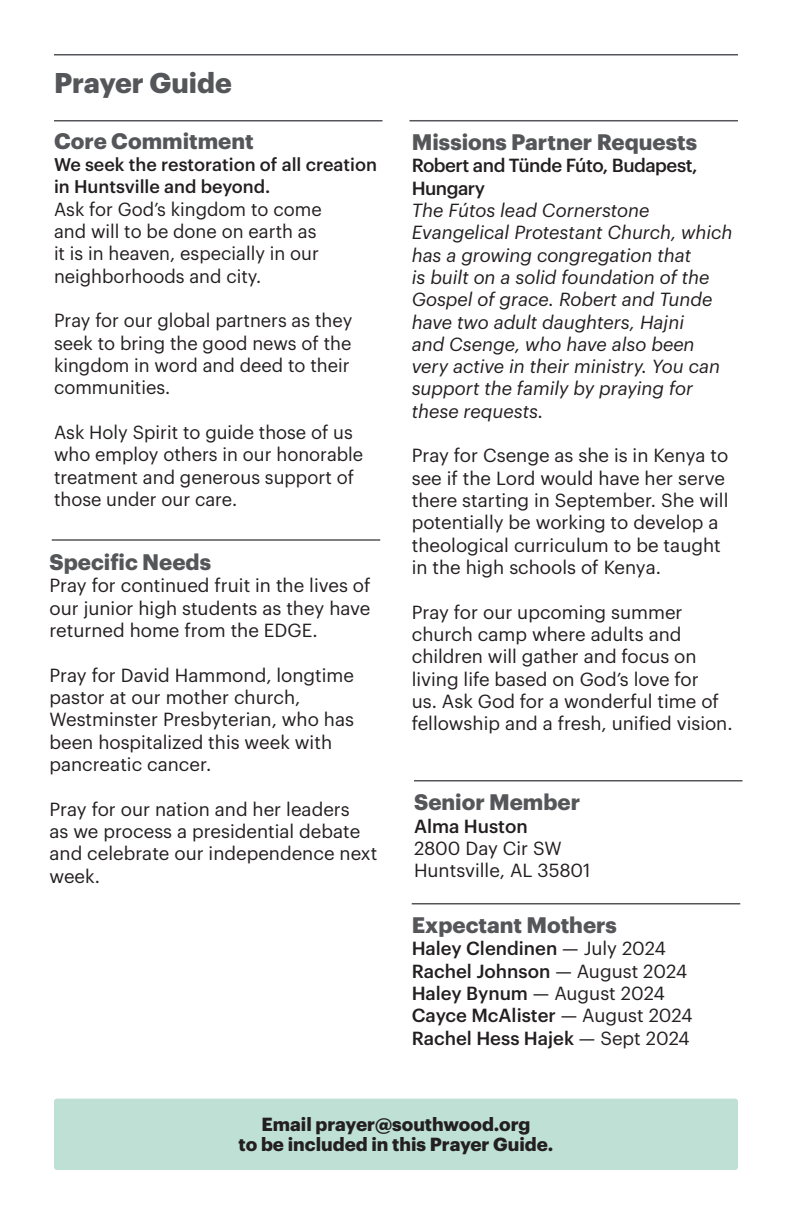
<style>
.page{position:relative;width:792px;height:1224px;background:#fff}
.page>*{position:absolute;margin:0;border:0;box-sizing:border-box;transform-origin:0 0}
.t1{font:700 28px "Graphik";color:#555659}
.t2{font:700 22px "Graphik";color:#555659}
.t3{font:18.6px/22.4px "Graphik";color:#231f20}
.t4{font:italic 18.6px/22.4px "Graphik";color:#231f20}
.t5{font:500 18.6px "Graphik";color:#231f20}
.t6{font:700 18.6px "Graphik";color:#231f20}
.t7{font:500 18.6px/22.4px "Graphik";letter-spacing:-.025em;color:#231f20}
.t8{font:500 18px/22.4px "Graphik";color:#231f20}
.s1{font-weight:400}
.s2{font-weight:500}
</style>
<div class="page">
<hr style="left:54px;top:54px;width:684px;height:2px;background:#555659">
<hr style="left:410px;top:120px;width:328px;height:1px;background:#555659">
<hr style="left:52px;top:539px;width:328px;height:2px;background:#555659">
<hr style="left:414px;top:780px;width:328px;height:2px;background:#555659">
<hr style="left:412px;top:903px;width:328px;height:1px;background:#555659">
<hr style="left:54px;top:120px;width:328px;height:2px;background:#555659">
<div style="left:54px;top:1099px;width:684px;height:71px;background:#bee0d5;border-radius:3px"></div>
<p class="t1" style="left:54px;top:61px;width:179px">Prayer Guide</p>
<p class="t2" style="left:54px;top:124px;width:201px">Core Commitment</p>
<p class="t8" style="left:54px;top:152px;width:325px">We seek the restoration of all creation in Huntsville and beyond.</p>
<p class="t3" style="left:54px;top:196px;width:269px">Ask for God’s kingdom to come and will to be done on earth as it is in heaven, especially in our neighborhoods and city.</p>
<p class="t3" style="left:54px;top:308px;width:300px">Pray for our global partners as they seek to bring the good news of the kingdom in word and deed to their communities.</p>
<p class="t3" style="left:54px;top:419px;width:311px">Ask Holy Spirit to guide those of us who employ others in our honorable treatment and generous support of those under our care.</p>
<p class="t2" style="left:412px;top:125px;width:287px">Missions Partner Requests</p>
<p class="t7" style="left:412px;top:153px;width:287px">Robert and Tünde Fúto, Budapest,<br>Hungary</p>
<p class="t4" style="left:412px;top:197px;width:322px">The Fútos lead Cornerstone<br>Evangelical Protestant Church, which has a growing congregation that<br>is built on a solid foundation of the<br>Gospel of grace. Robert and Tunde have two adult daughters, Hajni<br>and Csenge, who have also been very active in their ministry. You can support the family by praying for these requests.</p>
<p class="t3" style="left:412px;top:443px;width:318px">Pray for Csenge as she is in Kenya to see if the Lord would have her serve there starting in September. She will potentially be working to develop a theological curriculum to be taught in the high schools of Kenya.</p>
<p class="t3" style="left:412px;top:599px;width:322px">Pray for our upcoming summer church camp where adults and children will gather and focus on living life based on God’s love for<br>us. Ask God for a wonderful time of fellowship and a fresh, unified vision.</p>
<p class="t2" style="left:50px;top:545px;width:163px">Specific Needs</p>
<p class="t3" style="left:50px;top:573px;width:323px;text-align:justify">Pray for continued fruit in the lives of our junior high students as they have returned home from the EDGE.</p>
<p class="t3" style="left:50px;top:662px;width:306px">Pray for David Hammond, longtime pastor at our mother church,<br>Westminster Presbyterian, who has been hospitalized this week with pancreatic cancer.</p>
<p class="t3" style="left:50px;top:796px;width:329px">Pray for our nation and her leaders<br>as we process a presidential debate and celebrate our independence next week.</p>
<p class="t2" style="left:414px;top:785px;width:168px">Senior Member</p>
<p class="t5" style="left:414px;top:812px;width:115px">Alma Huston</p>
<p class="t3" style="left:414px;top:836px;width:149px">2800 Day Cir SW</p>
<p class="t3" style="left:414px;top:858px;width:178px">Huntsville, AL 35801</p>
<p class="t2" style="left:412px;top:908px;width:207px">Expectant Mothers</p>
<p class="t5" style="left:412px;top:934px;width:256px">Haley Clendinen <span class="s1">— July 2024</span></p>
<p class="t5" style="left:412px;top:957px;width:277px">Rachel Johnson <span class="s1">— August 2024</span></p>
<p class="t3" style="left:412px;top:980px;width:255px"><span class="s2">Haley Bynum</span> — August 2024</p>
<p class="t5" style="left:412px;top:1001px;width:282px">Cayce McAlister <span class="s1">— August 2024</span></p>
<p class="t5" style="left:412px;top:1024px;width:280px">Rachel Hess Hajek <span class="s1">— Sept 2024</span></p>
<p class="t6" style="left:261px;top:1110px;width:271px">Email prayer@southwood.org</p>
<p class="t6" style="left:239px;top:1130px;width:316px">to be included in this Prayer Guide.</p>
</div>
